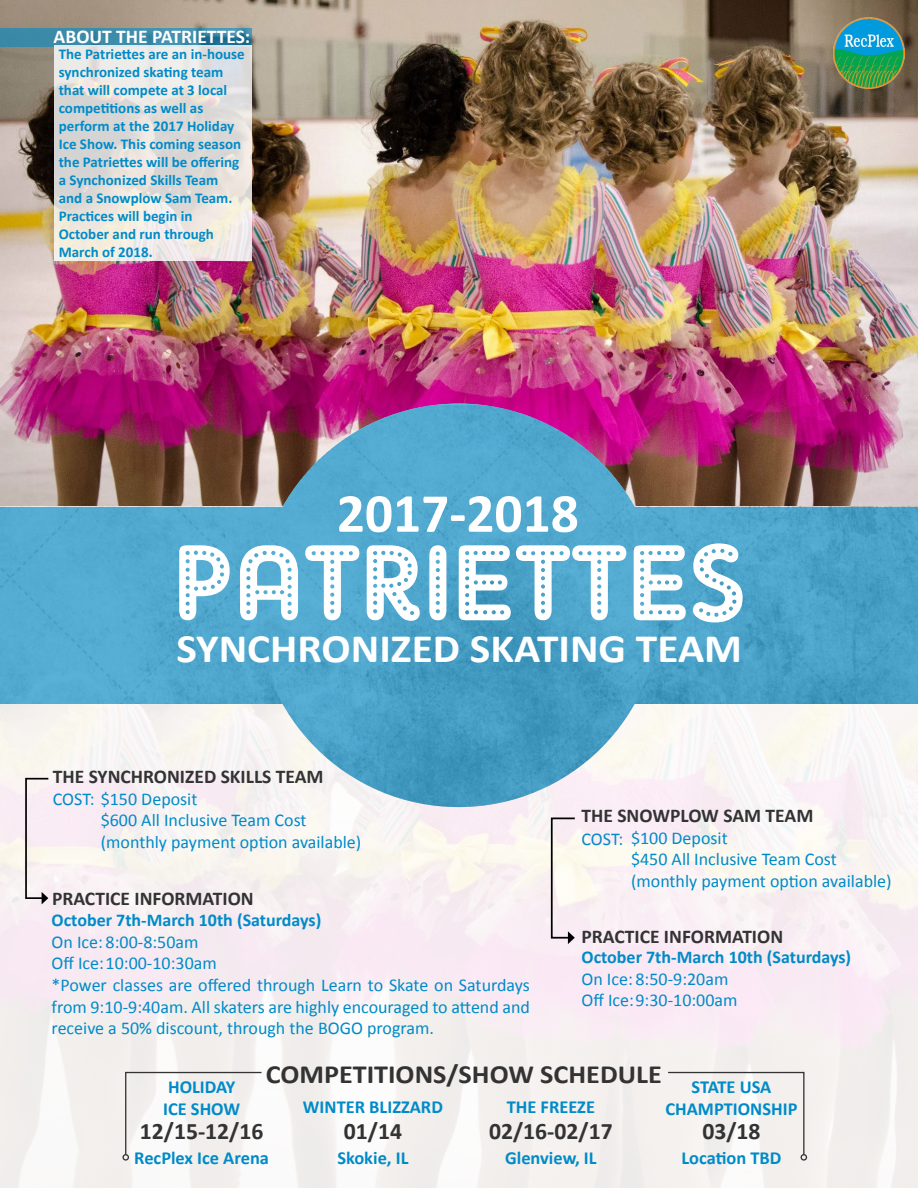
<style>
.page{position:relative;width:918px;height:1188px;background:#fff}
.page>*{position:absolute;margin:0;border:0;box-sizing:border-box;transform-origin:0 0}
.t1{font:108px "Adam Gorry Lights";color:#fff}
.t2{font:700 55.5px "Calibri";color:#fff}
.t3{font:700 40.5px "Calibri";color:#fff;scale:1.07 1}
.t4{font:700 26.25px "Calibri";color:#333334;scale:1.07 1}
.t5{font:700 23.7px "Calibri";color:#333334}
.t6{font:700 19.5px "Calibri";color:#333334}
.t7{font:700 19.5px "Calibri";color:#fff}
.t8{font:700 18.45px/22px "Calibri";color:#008bc8}
.t9{font:18px/21.6px "Calibri";color:#008bc8}
.t10{font:700 18px "Calibri";color:#008bc8}
.t11{font:700 15px/18px "Calibri";color:#008bc8}
</style>
<div class="page">
<img style="left:1px;top:0;width:917px;height:507px">
<div style="left:1px;top:670px;width:917px;height:518px;background:#f8eff2"></div>
<svg style="left:1px;top:507px;width:917px;height:197px;background:#4ea6cc"></svg>
<svg style="left:257px;top:404px;width:403px;height:403px;background:#4ca3ca"></svg>
<svg style="left:125px;top:1071px;width:138px;height:85px"></svg>
<div style="left:122px;top:1154px;width:7px;height:7px;border:1px solid #333334;border-radius:50%"></div>
<svg style="left:668px;top:1071px;width:137px;height:85px"></svg>
<div style="left:801px;top:1154px;width:6px;height:7px;border:1px solid #333334;border-radius:50%"></div>
<svg style="left:550px;top:817px;width:27px;height:127px"></svg>
<svg style="left:24px;top:777px;width:26px;height:127px"></svg>
<svg style="left:0;top:28px;width:252px;height:19px;background:#408caa"></svg>
<svg style="left:54px;top:46px;width:198px;height:215px;background:#e5e1dd"></svg>
<img style="left:833px;top:17px;width:72px;height:72px">
<p class="t7" style="left:54px;top:24px;width:198px">ABOUT THE PATRIETTES:</p>
<p class="t11" style="left:59px;top:45px;width:188px">The Patriettes are an in-house synchronized skating team that will compete at 3 local competitions as well as perform at the 2017 Holiday<br>Ice Show. This coming season the Patriettes will be offering a Synchonized Skills Team and a Snowplow Sam Team.<br>Practices will begin in<br>October and run through<br>March of 2018.</p>
<h2 class="t2" style="left:337px;top:478px;width:244px">2017-2018</h2>
<h1 class="t1" style="left:173px;top:519px;width:574px">PATRIETTES</h1>
<h3 class="t3" style="left:177px;top:623px;width:530px">SYNCHRONIZED SKATING TEAM</h3>
<p class="t6" style="left:53px;top:764px;width:272px">THE SYNCHRONIZED SKILLS TEAM</p>
<p class="t9" style="left:101px;top:788px;width:262px;text-indent:-48px">COST: $150 Deposit<br>$600 All Inclusive Team Cost (monthly payment option available)</p>
<p class="t6" style="left:52px;top:886px;width:203px">PRACTICE INFORMATION</p>
<p class="t10" style="left:52px;top:909px;width:271px">October 7th-March 10th (Saturdays)</p>
<p class="t9" style="left:52px;top:931px;width:480px">On Ice: 8:00-8:50am<br>Off Ice:10:00-10:30am<br>*Power classes are offered through Learn to Skate on Saturdays from 9:10-9:40am. All skaters are highly encouraged to attend and receive a 50% discount, through the BOGO program.</p>
<p class="t6" style="left:582px;top:803px;width:233px">THE SNOWPLOW SAM TEAM</p>
<p class="t9" style="left:631px;top:827px;width:262px;text-indent:-49px">COST: $100 Deposit<br>$450 All Inclusive Team Cost (monthly payment option available)</p>
<p class="t6" style="left:582px;top:924px;width:203px">PRACTICE INFORMATION</p>
<p class="t10" style="left:582px;top:946px;width:271px">October 7th-March 10th (Saturdays)</p>
<p class="t9" style="left:582px;top:968px;width:158px">On Ice: 8:50-9:20am<br>Off Ice:9:30-10:00am</p>
<h3 class="t4" style="left:266px;top:1057px;width:372px">COMPETITIONS/SHOW SCHEDULE</h3>
<p class="t8" style="left:665px;top:1076px;width:134px;text-align:center">STATE USA<br>CHAMPTIONSHIP</p>
<p class="t8" style="left:163px;top:1076px;width:79px">HOLIDAY<br>ICE SHOW</p>
<p class="t8" style="left:134px;top:1147px;width:136px">RecPlex Ice Arena</p>
<p class="t8" style="left:337px;top:1147px;width:73px">Skokie, IL</p>
<p class="t8" style="left:505px;top:1147px;width:93px">Glenview, IL</p>
<p class="t8" style="left:681px;top:1147px;width:101px">Location TBD</p>
<p class="t8" style="left:303px;top:1096px;width:142px">WINTER BLIZZARD</p>
<p class="t8" style="left:507px;top:1096px;width:90px">THE FREEZE</p>
<h3 class="t5" style="left:344px;top:1116px;width:60px">01/14</h3>
<h3 class="t5" style="left:489px;top:1116px;width:125px">02/16-02/17</h3>
<h3 class="t5" style="left:702px;top:1116px;width:60px">03/18</h3>
<h3 class="t5" style="left:140px;top:1116px;width:125px">12/15-12/16</h3>
</div>
